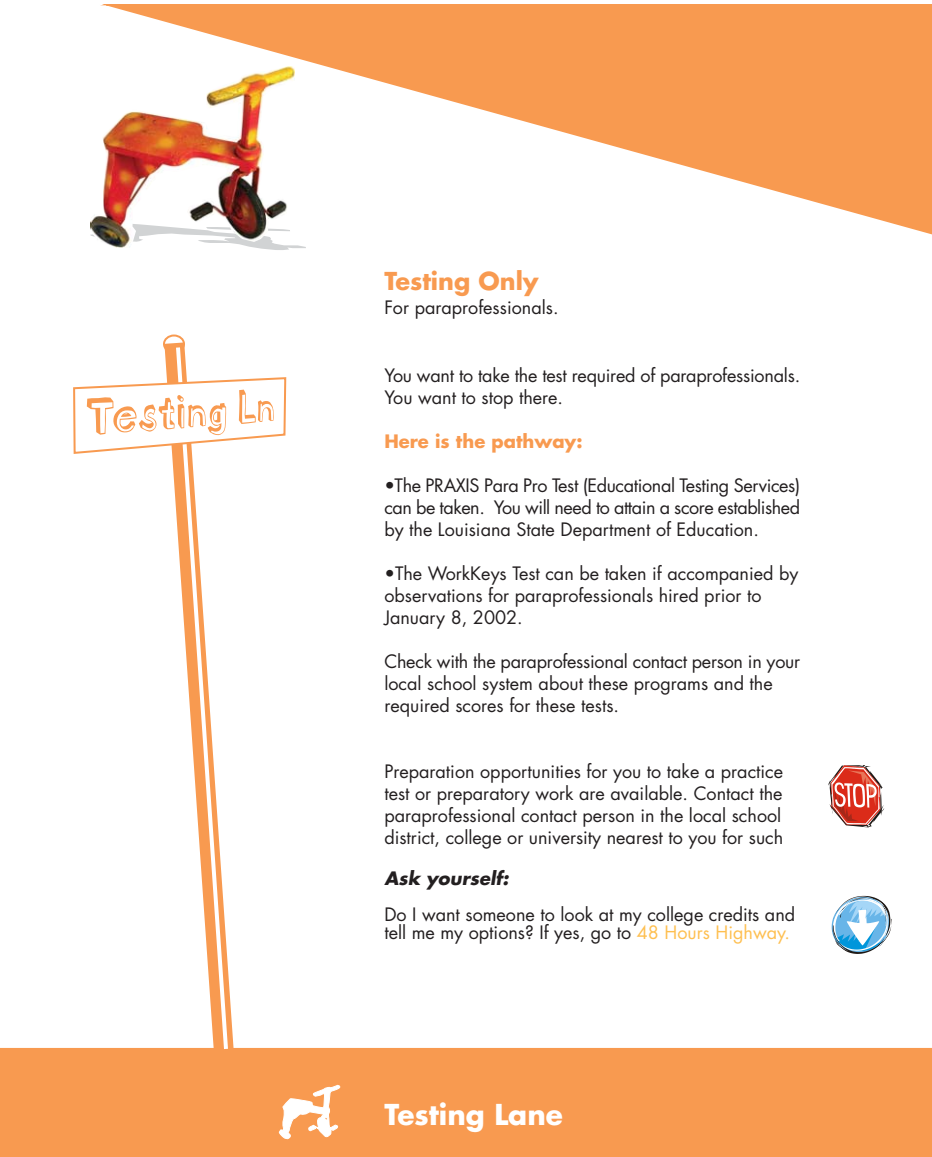
<style>
.page{position:relative;width:932px;height:1157px;background:#fff}
.page>*{position:absolute;margin:0;border:0;box-sizing:border-box;transform-origin:0 0}
.t1{font:700 28px "Futura";color:#fff}
.t2{font:700 24px "Futura";color:#f89a50}
.t3{font:18px/22px "Futura";color:#231f20}
.t4{font:700 18px "Futura";color:#f89a50}
.t5{font:italic 700 18px "Futura";color:#231f20}
.s1{color:#febf50}
</style>
<div class="page">
<svg style="left:163px;top:334px;width:22px;height:19px"></svg>
<svg style="left:116px;top:8px;width:816px;height:227px;fill:#f89a50"></svg>
<svg style="left:832px;top:895px;width:60px;height:58px"></svg>
<div style="left:0;top:1047px;width:932px;height:109px;background:#f89a50"></div>
<svg style="left:828px;top:765px;width:56px;height:62px"></svg>
<svg style="left:90px;top:224px;width:216px;height:26px"></svg>
<img style="left:91px;top:67px;width:203px;height:180px">
<hr style="left:100px;top:4px;width:832px;height:4px;background:#f89a50">
<svg style="left:278px;top:1085px;width:63px;height:55px"></svg>
<svg style="left:72px;top:343px;width:215px;height:710px"></svg>
<h2 class="t2" style="left:384px;top:270px;width:156px">Testing Only</h2>
<p class="t3" style="left:384px;top:297px;width:176px">For paraprofessionals.</p>
<p class="t3" style="left:384px;top:365px;width:417px">You want to take the test required of paraprofessionals.<br>You want to stop there.</p>
<p class="t4" style="left:384px;top:433px;width:200px">Here is the pathway:</p>
<p class="t3" style="left:384px;top:475px;width:417px;text-align:justify">•The PRAXIS Para Pro Test (Educational Testing Services) can be taken. You will need to attain a score established by the Louisiana State Department of Education.</p>
<p class="t3" style="left:384px;top:563px;width:416px">•The WorkKeys Test can be taken if accompanied by observations for paraprofessionals hired prior to<br>January 8, 2002.</p>
<p class="t3" style="left:384px;top:651px;width:417px">Check with the paraprofessional contact person in your local school system about these programs and the required scores for these tests.</p>
<p class="t3" style="left:384px;top:761px;width:400px;text-align:justify">Preparation opportunities for you to take a practice test or preparatory work are available. Contact the paraprofessional contact person in the local school district, college or university nearest to you for such</p>
<p class="t5" style="left:384px;top:870px;width:129px">Ask yourself:</p>
<p class="t3" style="left:384px;top:907px;width:412px;line-height:18px">Do I want someone to look at my college credits and tell me my options? If yes, go to <span class="s1">48 Hours Highway.</span></p>
<h1 class="t1" style="left:385px;top:1101px;width:180px">Testing Lane</h1>
</div>
